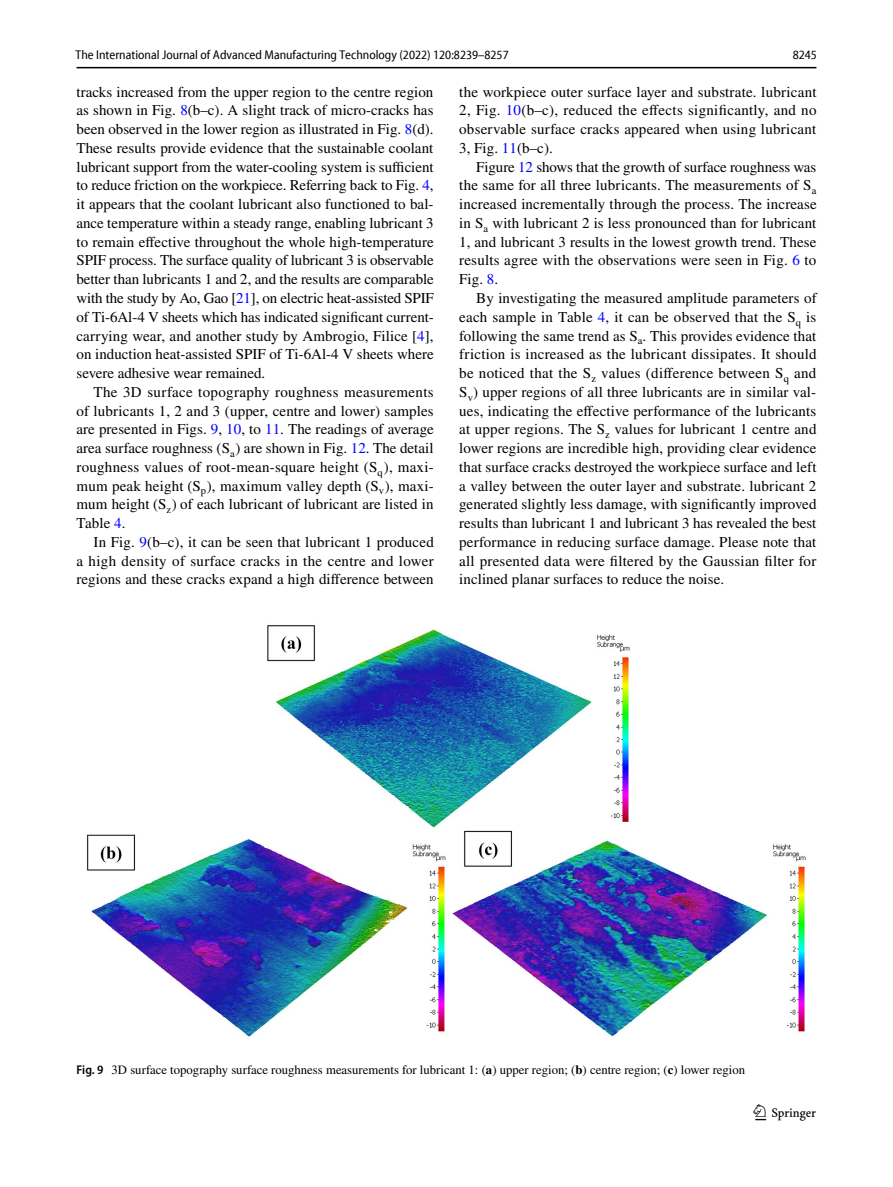
<style>
.page{position:relative;width:893px;height:1187px;background:#fff}
.page>*{position:absolute;margin:0;border:0;box-sizing:border-box;transform-origin:0 0}
.t1{font:22.5px "Springnew Regular 3";color:#000}
.t2{font:15px/18.8px "STIX";letter-spacing:.005em;color:#000;text-align:justify}
.t3{font:12.75px "STIX";color:#000}
.t4{font:semi-condensed 12.75px "Myriad Pro Unic";color:#000}
.s1{color:#00f}
.s2{font-family:"STIX Math"}
.s3{font-family:"STIX Math Regular 2"}
.s4{font-family:"STIX Math Regular 3"}
.s5{font-family:"STIX Math Regular 4"}
.s6{font-family:"STIX Math Regular 5"}
.s7{font-family:"Myriad Pro";font-weight:600;font-stretch:semi-condensed}
.s8{font-weight:700}
</style>
<div class="page">
<hr style="left:77px;top:67px;width:739px;height:1px;background:#000">
<img style="left:87px;top:625px;width:719px;height:412px">
<p class="t4" style="left:76px;top:50px;width:435px">The International Journal of Advanced Manufacturing Technology (2022) 120:8239–8257</p>
<p class="t4" style="left:793px;top:50px;width:26px">8245</p>
<p class="t2" style="left:77px;top:83px;width:359px">tracks increased from the upper region to the centre region as shown in Fig. <span class="s1">8</span>(b–c). A slight track of micro-cracks has been observed in the lower region as illustrated in Fig. <span class="s1">8</span>(d).<br>These results provide evidence that the sustainable coolant lubricant support from the water-cooling system is sufficient to reduce friction on the workpiece. Referring back to Fig. <span class="s1">4</span>, it appears that the coolant lubricant also functioned to bal&shy;ance temperature within a steady range, enabling lubricant 3 to remain effective throughout the whole high-temperature SPIF process. The surface quality of lubricant 3 is observable better than lubricants 1 and 2, and the results are comparable with the study by Ao, Gao [<span class="s1">21</span>], on electric heat-assisted SPIF of Ti-6Al-4 V sheets which has indicated significant current&shy;carrying wear, and another study by Ambrogio, Filice [<span class="s1">4</span>], on induction heat-assisted SPIF of Ti-6Al-4 V sheets where severe adhesive wear remained.</p>
<p class="t2" style="left:77px;top:383px;width:359px;text-indent:17px">The 3D surface topography roughness measurements of lubricants 1, 2 and 3 (upper, centre and lower) samples are presented in Figs. <span class="s1">9</span>, <span class="s1">10</span>, to <span class="s1">11</span>. The readings of average area surface roughness (<span class="s2">S</span><sub>a</sub>) are shown in Fig. <span class="s1">12</span>. The detail roughness values of root-mean-square height (<span class="s3">S</span><sub>q</sub>), maxi&shy;mum peak height <span class="s4">(S</span><sub>p</sub><span class="s4">)</span>, maximum valley depth <span class="s5">(S</span><sub>v</sub><span class="s5">)</span>, maxi&shy;mum height <span class="s6">(S</span><sub>z</sub><span class="s6">)</span> of each lubricant of lubricant are listed in Table <span class="s1">4</span>.</p>
<p class="t2" style="left:77px;top:533px;width:359px;text-indent:17px">In Fig. <span class="s1">9</span>(b–c), it can be seen that lubricant 1 produced a high density of surface cracks in the centre and lower regions and these cracks expand a high difference between</p>
<p class="t2" style="left:459px;top:83px;width:359px">the workpiece outer surface layer and substrate. lubricant 2, Fig. <span class="s1">10</span>(b–c), reduced the effects significantly, and no observable surface cracks appeared when using lubricant 3, Fig. <span class="s1">11</span>(b–c).</p>
<p class="t2" style="left:459px;top:158px;width:359px;text-indent:17px">Figure <span class="s1">12</span> shows that the growth of surface roughness was the same for all three lubricants. The measurements of S<sub>a </sub>increased incrementally through the process. The increase in S<sub>a</sub> with lubricant 2 is less pronounced than for lubricant 1, and lubricant 3 results in the lowest growth trend. These results agree with the observations were seen in Fig. <span class="s1">6</span> to Fig. <span class="s1">8</span>.</p>
<p class="t2" style="left:459px;top:289px;width:359px;text-indent:17px">By investigating the measured amplitude parameters of each sample in Table <span class="s1">4</span>, it can be observed that the S<sub>q</sub> is following the same trend as S<sub>a</sub>. This provides evidence that friction is increased as the lubricant dissipates. It should be noticed that the S<sub>z</sub> values (difference between S<sub>q</sub> and S<sub>v</sub>) upper regions of all three lubricants are in similar val&shy;ues, indicating the effective performance of the lubricants at upper regions. The S<sub>z</sub> values for lubricant 1 centre and lower regions are incredible high, providing clear evidence that surface cracks destroyed the workpiece surface and left a valley between the outer layer and substrate. lubricant 2 generated slightly less damage, with significantly improved results than lubricant 1 and lubricant 3 has revealed the best performance in reducing surface damage. Please note that all presented data were filtered by the Gaussian filter for inclined planar surfaces to reduce the noise.</p>
<p class="t3" style="left:77px;top:1060px;width:670px"><span class="s7">Fig. 9</span> 3D surface topography surface roughness measurements for lubricant 1: (<span class="s8">a</span>) upper region; (<span class="s8">b</span>) centre region; (<span class="s8">c</span>) lower region</p>
<h1 class="t1" style="left:755px;top:1104px;width:62px">1 3</h1>
</div>
